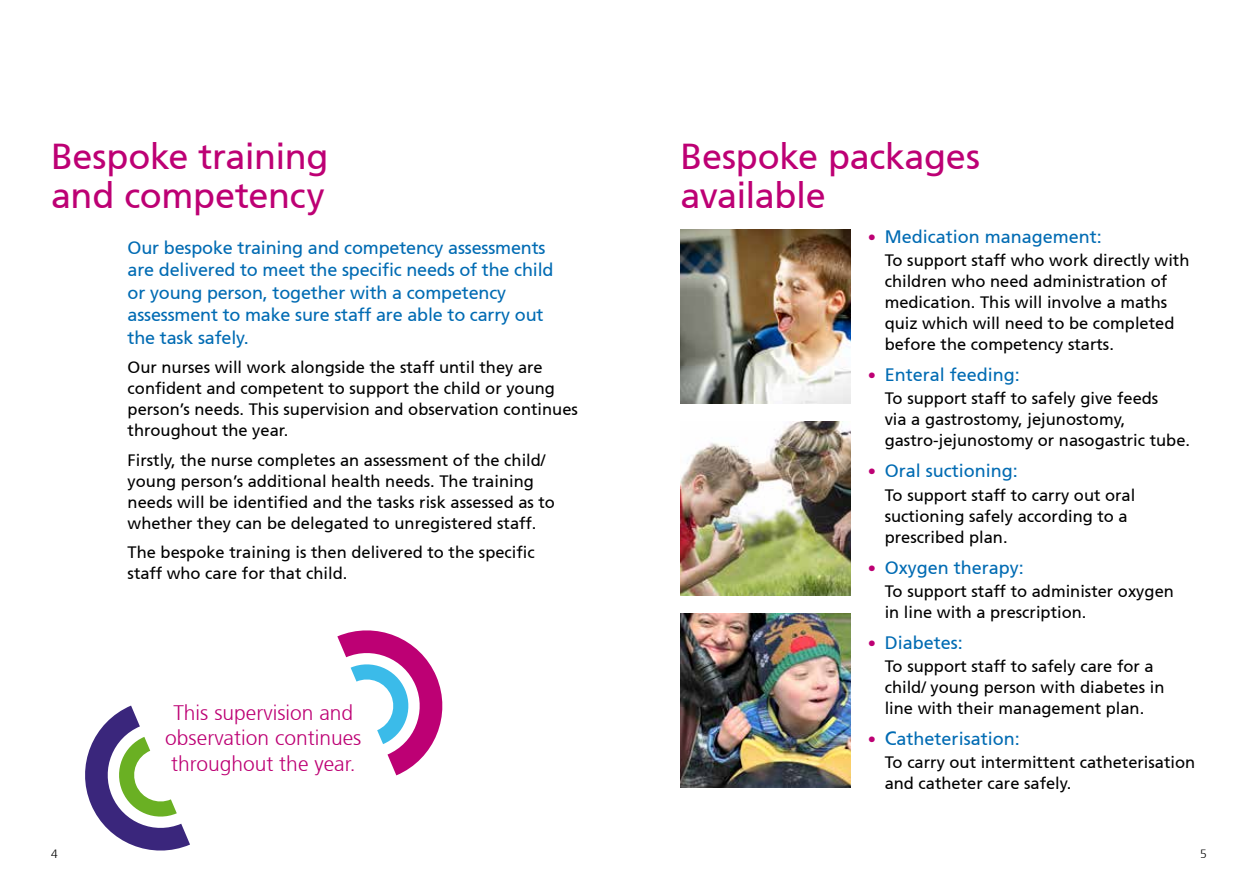
<style>
.page{position:relative;width:1259px;height:893px;background:#fff}
.page>*{position:absolute;margin:0;border:0;box-sizing:border-box;transform-origin:0 0}
.t1{font:36px/39px "Frutiger 55 Roman";letter-spacing:-.01em;color:#bd0074}
.t2{font:300 21px/25.5px "Frutiger 45";color:#bd0074;text-align:center}
.t3{font:18px/22.5px "Frutiger 55 Roman";letter-spacing:-.01em;color:#006bb3}
.t4{font:16.5px/21px "Frutiger 55 Roman";color:#000}
.t5{font:300 12px "Frutiger 45";color:#000}
.s1{font-size:16.5px;color:#bd0074}
.s2{font-size:19.5px}
</style>
<div class="page">
<svg style="left:85px;top:706px;width:105px;height:145px"></svg>
<svg style="left:337px;top:630px;width:106px;height:145px"></svg>
<img style="left:680px;top:230px;width:171px;height:173px">
<img style="left:680px;top:614px;width:171px;height:173px">
<img style="left:680px;top:422px;width:171px;height:173px">
<h1 class="t1" style="left:51px;top:138px;width:279px">Bespoke training and competency</h1>
<h1 class="t1" style="left:680px;top:138px;width:301px">Bespoke packages available</h1>
<p class="t3" style="left:867px;top:226px;width:236px"><span class="s1">•</span> Medication management:</p>
<p class="t4" style="left:884px;top:250px;width:306px">To support staff who work directly with children who need administration of medication. This will involve a maths quiz which will need to be completed before the competency starts.</p>
<p class="t3" style="left:867px;top:364px;width:154px"><span class="s1">•</span> Enteral feeding:</p>
<p class="t4" style="left:884px;top:388px;width:307px">To support staff to safely give feeds<br>via a gastrostomy, jejunostomy, gastro-jejunostomy or nasogastric tube.</p>
<p class="t3" style="left:867px;top:460px;width:152px"><span class="s1">•</span> Oral suctioning:</p>
<p class="t4" style="left:884px;top:484px;width:252px">To support staff to carry out oral suctioning safely according to a prescribed plan.</p>
<p class="t3" style="left:867px;top:556px;width:158px"><span class="s1">•</span> Oxygen therapy:</p>
<p class="t4" style="left:884px;top:580px;width:291px">To support staff to administer oxygen in line with a prescription.</p>
<p class="t3" style="left:867px;top:631px;width:97px"><span class="s1">•</span> Diabetes:</p>
<p class="t4" style="left:884px;top:656px;width:281px">To support staff to safely care for a child/ young person with diabetes in line with their management plan.</p>
<p class="t3" style="left:867px;top:727px;width:153px"><span class="s1">•</span> <span class="s2">C</span>atheterisation:</p>
<p class="t4" style="left:884px;top:752px;width:312px">To carry out intermittent catheterisation and catheter care safely.</p>
<p class="t3" style="left:128px;top:236px;width:427px">Our bespoke training and competency assessments are delivered to meet the specific needs of the child or young person, together with a competency assessment to make sure staff are able to carry out the task safely.</p>
<p class="t4" style="left:128px;top:357px;width:452px">Our nurses will work alongside the staff until they are confident and competent to support the child or young person’s needs. This supervision and observation continues throughout the year.</p>
<p class="t4" style="left:128px;top:450px;width:429px">Firstly, the nurse completes an assessment of the child/ young person’s additional health needs. The training needs will be identified and the tasks risk assessed as to whether they can be delegated to unregistered staff.</p>
<p class="t4" style="left:128px;top:542px;width:409px">The bespoke training is then delivered to the specific staff who care for that child.</p>
<p class="t2" style="left:165px;top:700px;width:198px">This supervision and observation continues throughout the year.</p>
<p class="t5" style="left:51px;top:847px;width:8px">4</p>
<p class="t5" style="left:1200px;top:847px;width:8px">5</p>
</div>
